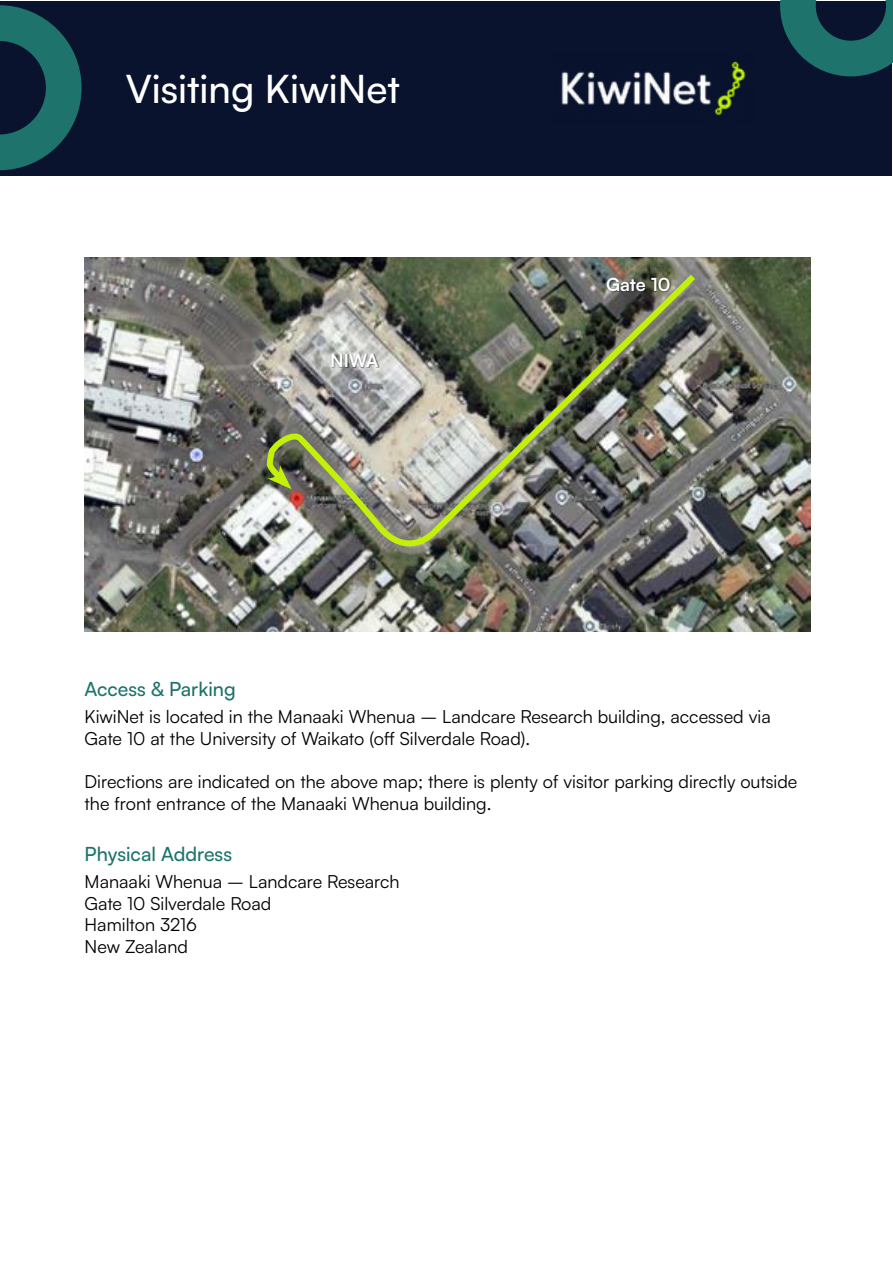
<style>
.page{position:relative;width:893px;height:1263px;background:#fff}
.page>*{position:absolute;margin:0;border:0;box-sizing:border-box;transform-origin:0 0}
.t1{font:500 39px "Satoshi";color:#fff}
.t2{font:500 19.5px "Satoshi";color:#1f736d}
.t3{font:18px/21.6px "Satoshi";color:#000}
.t4{font:700 18px "Satoshi";color:#fff}
</style>
<div class="page">
<div style="left:1px;top:1px;width:891px;height:174px;background:#0a132e"></div>
<img style="left:561px;top:61px;width:185px;height:55px">
<img style="left:85px;top:257px;width:725px;height:374px">
<img style="left:264px;top:268px;width:437px;height:293px">
<svg style="left:267px;top:465px;width:25px;height:24px"></svg>
<svg style="left:0;top:5px;width:82px;height:165px"></svg>
<svg style="left:780px;top:0;width:113px;height:76px"></svg>
<div style="left:607px;top:278px;width:63px;height:15px;background:#000;opacity:.51"></div>
<div style="left:331px;top:354px;width:49px;height:14px;background:#000;opacity:.51"></div>
<h1 class="t1" style="left:126px;top:62px;width:276px">Visiting KiwiNet</h1>
<p class="t4" style="left:330px;top:347px;width:50px">NIWA</p>
<p class="t4" style="left:606px;top:271px;width:66px">Gate 10</p>
<p class="t2" style="left:85px;top:675px;width:153px">Access &amp; Parking</p>
<p class="t3" style="left:85px;top:705px;width:688px">KiwiNet is located in the Manaaki Whenua – Landcare Research building, accessed via<br>Gate 10 at the University of Waikato (off Silverdale Road).</p>
<p class="t3" style="left:85px;top:770px;width:714px">Directions are indicated on the above map; there is plenty of visitor parking directly outside the front entrance of the Manaaki Whenua building.</p>
<p class="t2" style="left:85px;top:840px;width:149px">Physical Address</p>
<p class="t3" style="left:85px;top:870px;width:316px">Manaaki Whenua – Landcare Research<br>Gate 10 Silverdale Road<br>Hamilton 3216<br>New Zealand</p>
</div>
